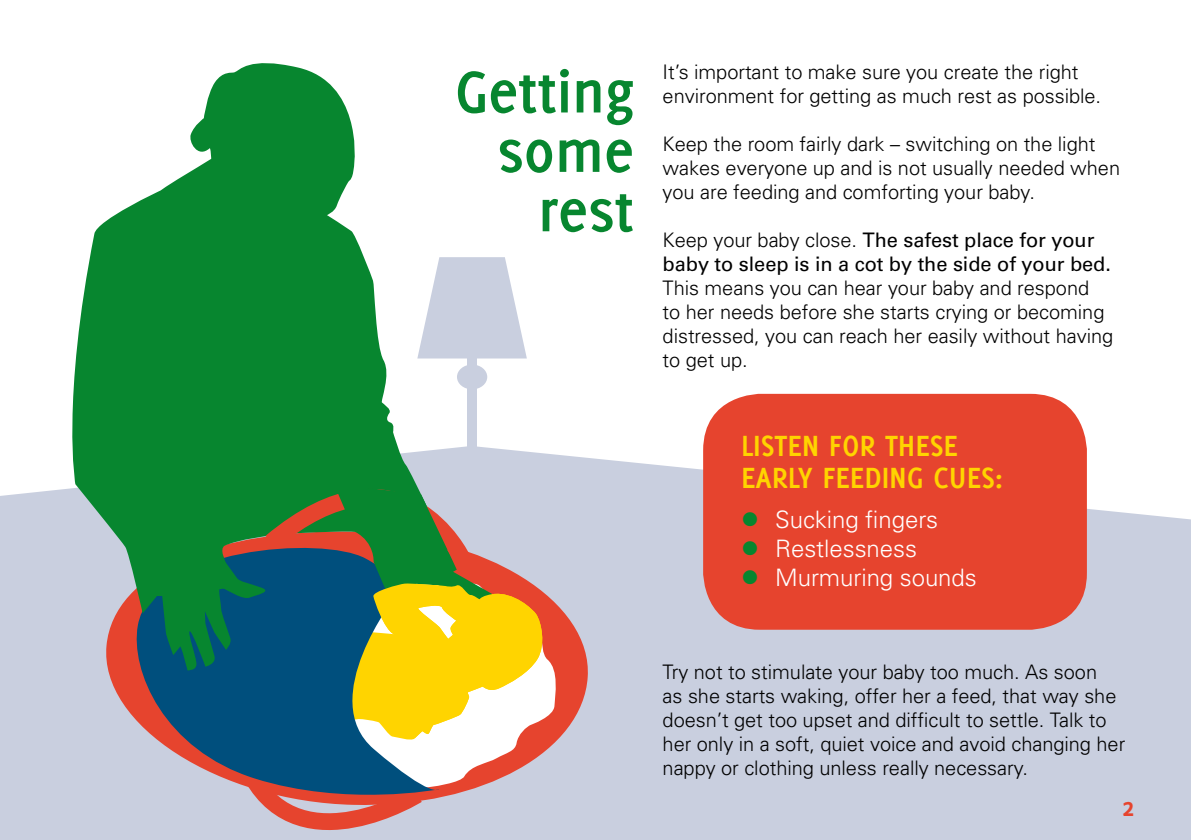
<style>
.page{position:relative;width:1191px;height:840px;background:#fff}
.page>*{position:absolute;margin:0;border:0;box-sizing:border-box;transform-origin:0 0}
.t1{font:700 64px/59.4px "Delicious";letter-spacing:-.005em;color:#07862f;text-align:right}
.t2{font:700 32px/32px "Delicious";letter-spacing:.1em;color:#ffd400}
.t3{font:700 28px "Delicious";color:#e6442e}
.t4{font:300 24px "Univers";letter-spacing:-.005em;color:#fff}
.t5{font:300 20px/24px "Univers";letter-spacing:-.005em;color:#000}
.t6{font:20px/24px "Univers";letter-spacing:-.005em;color:#000}
.s1{font-weight:300}
.s2{color:#07862f}
</style>
<div class="page">
<div style="left:0;top:448px;width:1191px;height:391px;background:#c9cfdf"></div>
<svg style="left:492px;top:257px;width:35px;height:101px"></svg>
<div style="left:445px;top:454px;width:54px;height:19px;background:#c9cfdf;border-radius:50%"></div>
<div style="left:445px;top:463px;width:54px;height:13px;background:#c9cfdf"></div>
<svg style="left:229px;top:807px;width:205px;height:32px;background:#d1a5a9"></svg>
<svg style="left:99px;top:528px;width:493px;height:279px;background:#ceb4bd"></svg>
<svg style="left:439px;top:550px;width:120px;height:244px"></svg>
<svg style="left:130px;top:670px;width:309px;height:136px;background:#597288"></svg>
<svg style="left:61px;top:63px;width:431px;height:607px;fill:#07862f"></svg>
<svg style="left:372px;top:582px;width:174px;height:156px"></svg>
<svg style="left:247px;top:432px;width:232px;height:143px;background:#498757"></svg>
<div style="left:703px;top:393px;width:384px;height:236px;background:#e6442e;border-radius:57px"></div>
<h1 class="t1" style="left:455px;top:61px;width:181px">GETTING<br>SOME<br>REST</h1>
<p class="t5" style="left:662px;top:59px;width:440px">It’s important to make sure you create the right environment for getting as much rest as possible.</p>
<p class="t5" style="left:662px;top:131px;width:459px">Keep the room fairly dark – switching on the light wakes everyone up and is not usually needed when you are feeding and comforting your baby.</p>
<p class="t6" style="left:662px;top:228px;width:450px"><span class="s1">Keep your baby close.</span> The safest place for your baby to sleep is in a cot by the side of your bed.</p>
<p class="t5" style="left:662px;top:275px;width:452px">This means you can hear your baby and respond<br>to her needs before she starts crying or becoming distressed, you can reach her easily without having to get up.</p>
<h2 class="t2" style="left:741px;top:429px;width:263px">LISTEN FOR THESE<br>EARLY FEEDING CUES:</h2>
<p class="t4" style="left:741px;top:505px;width:199px"><span class="s2">●</span> Sucking fingers</p>
<p class="t4" style="left:741px;top:533px;width:177px"><span class="s2">●</span> Restlessness</p>
<p class="t4" style="left:741px;top:562px;width:237px"><span class="s2">●</span> Murmuring sounds</p>
<p class="t5" style="left:662px;top:659px;width:464px">Try not to stimulate your baby too much. As soon<br>as she starts waking, offer her a feed, that way she doesn’t get too upset and difficult to settle. Talk to her only in a soft, quiet voice and avoid changing her nappy or clothing unless really necessary.</p>
<h3 class="t3" style="left:1121px;top:790px;width:14px">2</h3>
</div>
